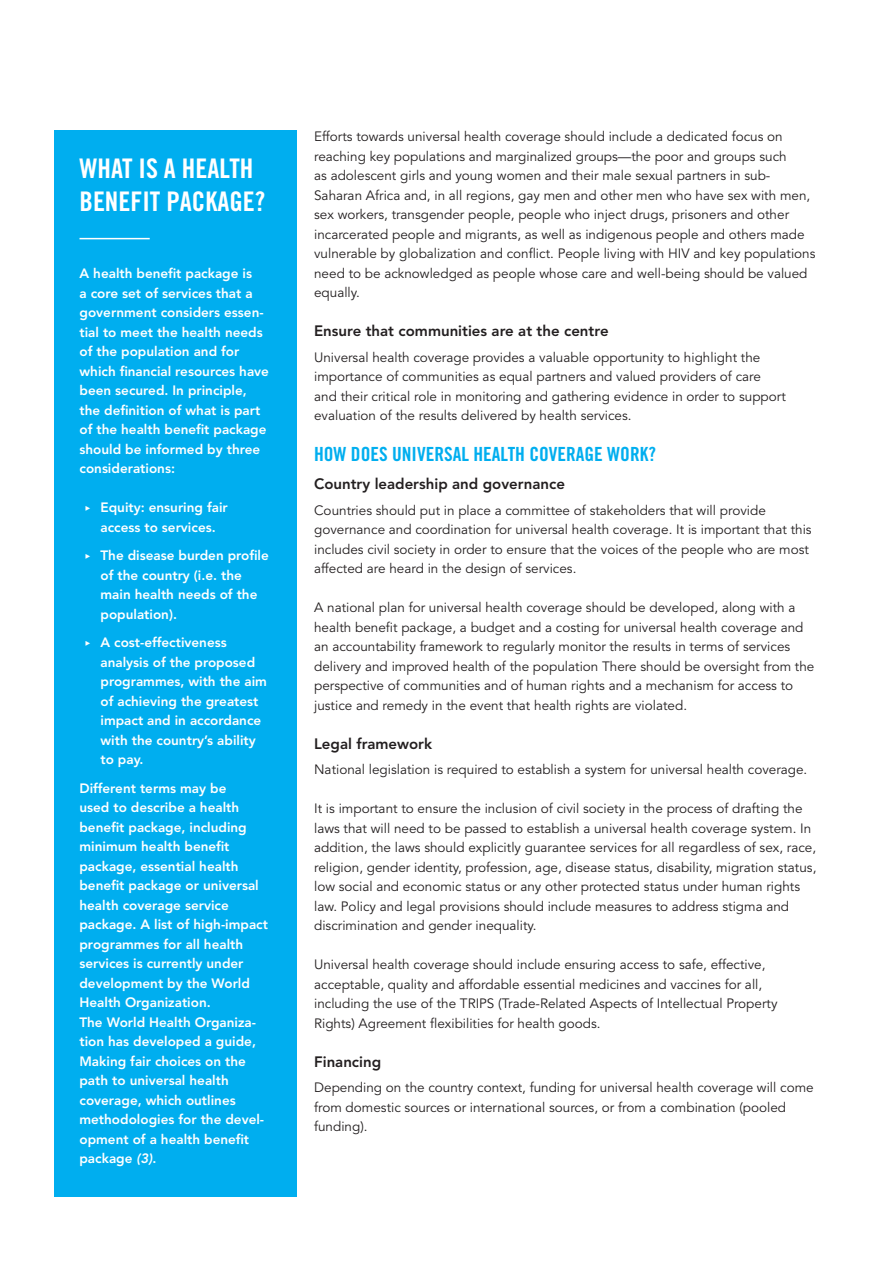
<style>
.page{position:relative;width:893px;height:1263px;background:#fff}
.page>*{position:absolute;margin:0;border:0;box-sizing:border-box;transform-origin:0 0}
.t1{font:27px/33px "Trade Gothic Bold Cond Twenty";color:#fff}
.t2{font:19.5px "Trade Gothic Bold Cond Twenty";color:#00aeef}
.t3{font:800 15px "Avenir";color:#231f20}
.t4{font:13.5px/19.5px "Avenir";color:#231f20}
.t5{font:800 13.5px/19.5px "Avenir";color:#fff}
.s1{font-family:"Vialog LT Signs Arrows Four";font-weight:400}
.s2{font-style:italic}
</style>
<div class="page">
<div style="left:54px;top:131px;width:242px;height:1066px;background:#00aeef"></div>
<hr style="left:80px;top:238px;width:70px;height:1px;background:#fff">
<h1 class="t1" style="left:80px;top:152px;width:187px">WHAT IS A HEALTH<br>BENEFIT PACKAGE?</h1>
<p class="t5" style="left:80px;top:264px;width:191px">A health benefit package is<br>a core set of services that a government considers essen&shy;tial to meet the health needs of the population and for which financial resources have been secured. In principle, the definition of what is part of the health benefit package should be informed by three considerations:</p>
<p class="t5" style="left:81px;top:498px;width:148px;text-align:center"><span class="s1">&gt;</span> Equity: ensuring fair access to services.</p>
<p class="t5" style="left:100px;top:546px;width:170px;text-indent:-19px"><span class="s1">&gt;</span> The disease burden profile of the country (i.e. the main health needs of the population).</p>
<p class="t5" style="left:100px;top:633px;width:168px;text-indent:-19px"><span class="s1">&gt;</span> A cost-effectiveness analysis of the proposed programmes, with the aim of achieving the greatest impact and in accordance with the country’s ability to pay.</p>
<p class="t5" style="left:79px;top:778px;width:190px">Different terms may be<br>used to describe a health benefit package, including minimum health benefit package, essential health benefit package or universal health coverage service package. A list of high-impact programmes for all health services is currently under development by the World<br>Health Organization.<br>The World Health Organiza&shy;tion has developed a guide,<br>Making fair choices on the path to universal health coverage, which outlines methodologies for the devel&shy;opment of a health benefit package <span class="s2">(3)</span>.</p>
<p class="t4" style="left:314px;top:127px;width:503px">Efforts towards universal health coverage should include a dedicated focus on reaching key populations and marginalized groups—the poor and groups such<br>as adolescent girls and young women and their male sexual partners in sub-Saharan Africa and, in all regions, gay men and other men who have sex with men, sex workers, transgender people, people who inject drugs, prisoners and other incarcerated people and migrants, as well as indigenous people and others made vulnerable by globalization and conflict. People living with HIV and key populations need to be acknowledged as people whose care and well-being should be valued equally.</p>
<p class="t3" style="left:314px;top:322px;width:296px">Ensure that communities are at the centre</p>
<p class="t4" style="left:314px;top:348px;width:473px">Universal health coverage provides a valuable opportunity to highlight the importance of communities as equal partners and valued providers of care and their critical role in monitoring and gathering evidence in order to support evaluation of the results delivered by health services.</p>
<h2 class="t2" style="left:314px;top:442px;width:343px">HOW DOES UNIVERSAL HEALTH COVERAGE WORK?</h2>
<p class="t3" style="left:314px;top:475px;width:252px">Country leadership and governance</p>
<p class="t4" style="left:314px;top:501px;width:499px">Countries should put in place a committee of stakeholders that will provide governance and coordination for universal health coverage. It is important that this includes civil society in order to ensure that the voices of the people who are most affected are heard in the design of services.</p>
<p class="t4" style="left:314px;top:598px;width:502px">A national plan for universal health coverage should be developed, along with a health benefit package, a budget and a costing for universal health coverage and an accountability framework to regularly monitor the results in terms of services delivery and improved health of the population There should be oversight from the perspective of communities and of human rights and a mechanism for access to justice and remedy in the event that health rights are violated.</p>
<p class="t3" style="left:314px;top:734px;width:120px">Legal framework</p>
<p class="t4" style="left:314px;top:760px;width:495px">National legislation is required to establish a system for universal health coverage.</p>
<p class="t4" style="left:314px;top:799px;width:504px">It is important to ensure the inclusion of civil society in the process of drafting the laws that will need to be passed to establish a universal health coverage system. In addition, the laws should explicitly guarantee services for all regardless of sex, race, religion, gender identity, profession, age, disease status, disability, migration status, low social and economic status or any other protected status under human rights law. Policy and legal provisions should include measures to address stigma and discrimination and gender inequality.</p>
<p class="t4" style="left:314px;top:955px;width:465px">Universal health coverage should include ensuring access to safe, effective, acceptable, quality and affordable essential medicines and vaccines for all, including the use of the TRIPS (Trade-Related Aspects of Intellectual Property Rights) Agreement flexibilities for health goods.</p>
<p class="t3" style="left:314px;top:1052px;width:68px">Financing</p>
<p class="t4" style="left:314px;top:1078px;width:501px">Depending on the country context, funding for universal health coverage will come from domestic sources or international sources, or from a combination (pooled funding).</p>
</div>
